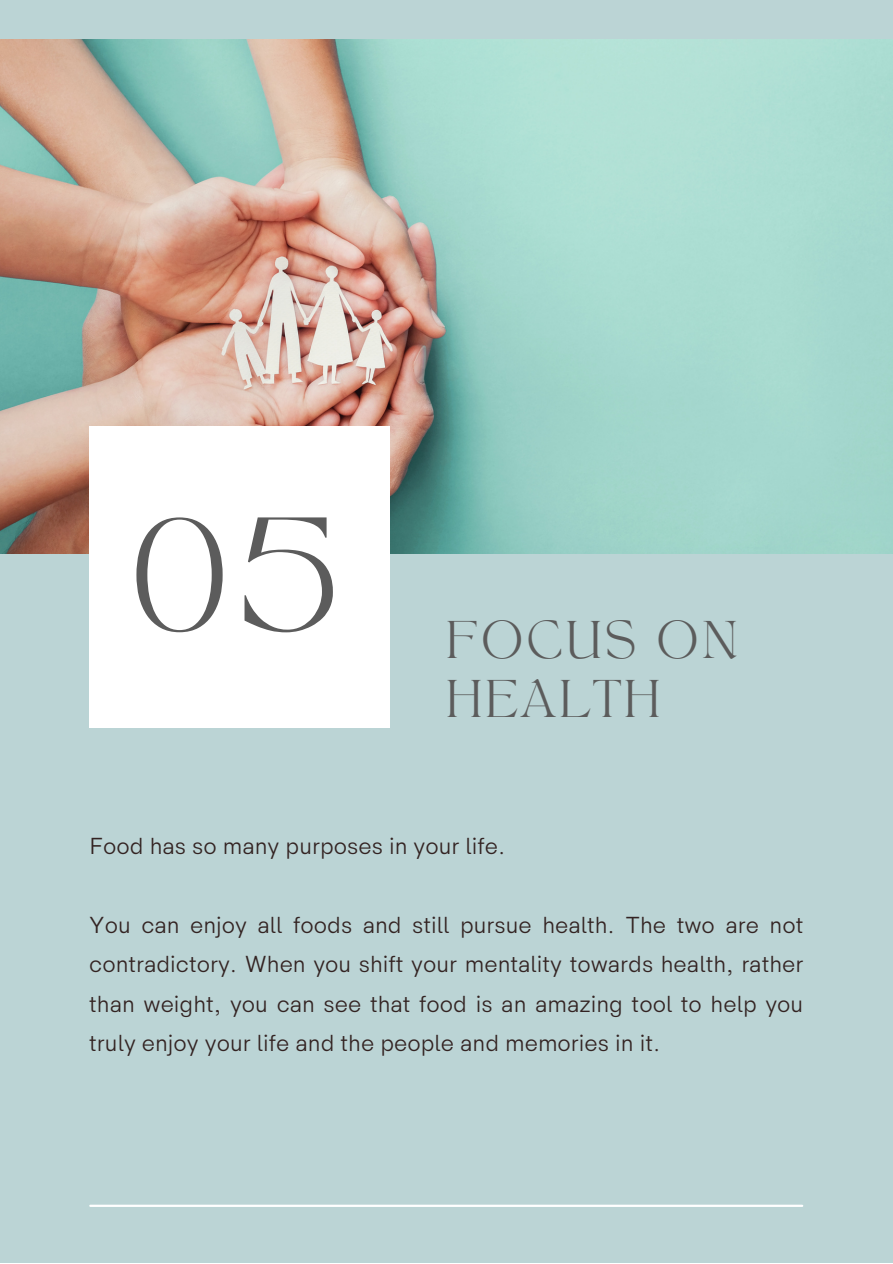
<style>
.page{position:relative;width:893px;height:1264px;background:#fff}
.page>*{position:absolute;margin:0;border:0;box-sizing:border-box;transform-origin:0 0}
.t1{font:109.35px "TANAEGEAN";color:#5c5c5c}
.t2{font:37.05px "TANAEGEAN";letter-spacing:.085em;color:#5c5c5c}
.t3{font:23.4px/39.3px "HK Sentiments";color:#332322;text-align:justify}
</style>
<div class="page">
<div style="left:0;top:0;width:892px;height:1262px;background:#bbd4d5"></div>
<img style="left:0;top:39px;width:892px;height:514px">
<div style="left:89px;top:426px;width:300px;height:301px;background:#fff"></div>
<hr style="left:90px;top:1204px;width:712px;height:2px;background:#fff">
<p class="t1" style="left:130px;top:513px;width:211px">05</p>
<p class="t2" style="left:446px;top:619px;width:293px">FOCUS ON</p>
<p class="t2" style="left:446px;top:677px;width:215px">HEALTH</p>
<p class="t3" style="left:89px;top:827px;width:417px">Food has so many purposes in your life.</p>
<p class="t3" style="left:89px;top:906px;width:715px">You can enjoy all foods and still pursue health. The two are not contradictory. When you shift your mentality towards health, rather than weight, you can see that food is an amazing tool to help you truly enjoy your life and the people and memories in it.</p>
</div>
